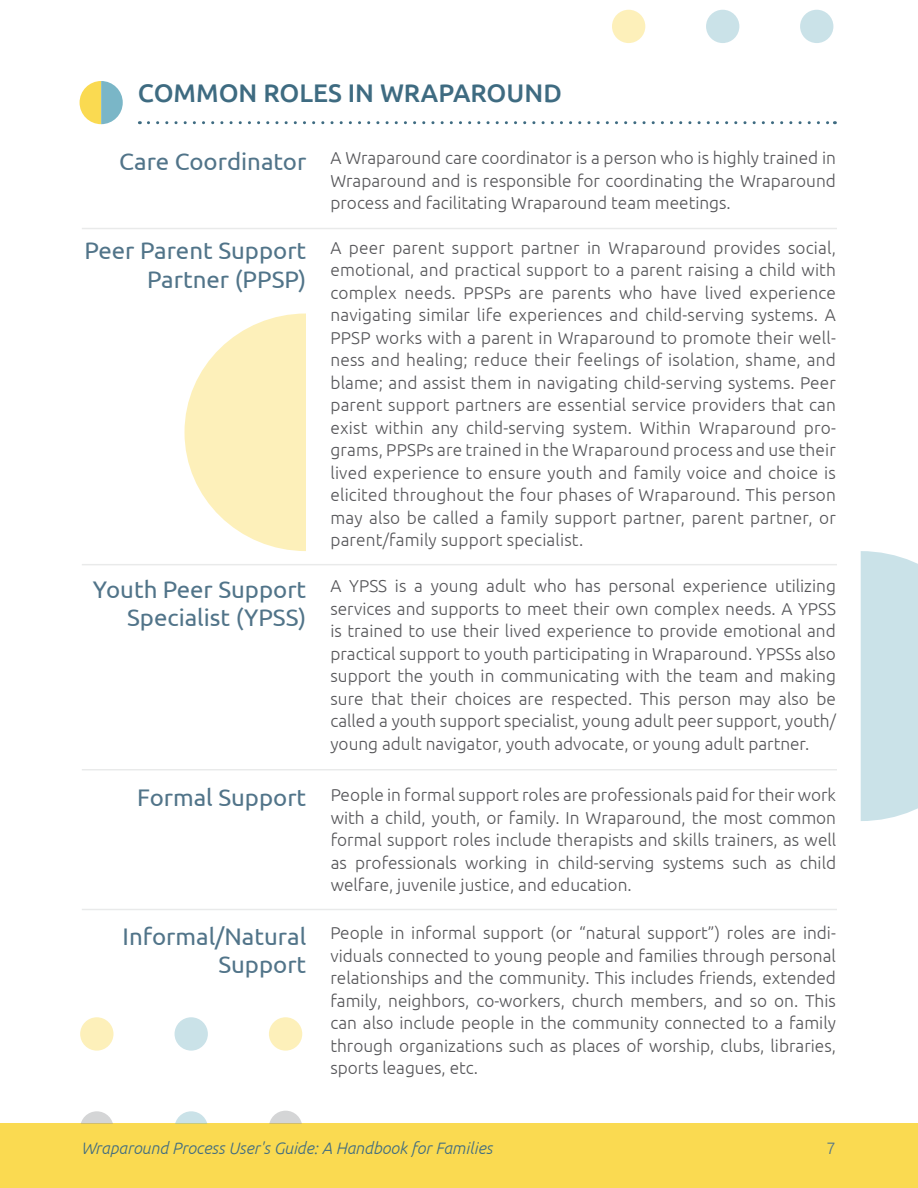
<style>
.page{position:relative;width:918px;height:1188px;background:#fff}
.page>*{position:absolute;margin:0;border:0;box-sizing:border-box;transform-origin:0 0}
.t1{font:500 25.5px "Ubuntu";color:#3e6b81}
.subheading{font:24px/28.5px "Ubuntu";color:#517489;text-align:right}
.main_body{font:300 17.25px/22.5px "Ubuntu";color:#565659;text-align:justify}
.t2{font:italic 300 16.5px "Ubuntu";color:#3e6b81}
.t3{font:300 16.5px "Ubuntu";color:#517489}
</style>
<div class="page">
<div style="left:0;top:1124px;width:918px;height:64px;background:#fada51"></div>
<div style="left:800px;top:10px;width:33px;height:33px;background:#cae2e8;border-radius:50%"></div>
<div style="left:706px;top:10px;width:33px;height:33px;background:#cae2e8;border-radius:50%"></div>
<div style="left:612px;top:10px;width:33px;height:33px;background:#fdf0ba;border-radius:50%"></div>
<svg style="left:80px;top:81px;width:43px;height:43px"></svg>
<svg style="left:148px;top:121px;width:687px;height:3px"></svg>
<hr style="left:82px;top:228px;width:755px;height:1px;background:#939598">
<svg style="left:184px;top:314px;width:122px;height:237px"></svg>
<hr style="left:82px;top:564px;width:755px;height:1px;background:#939598">
<hr style="left:82px;top:769px;width:755px;height:1px;background:#939598">
<hr style="left:82px;top:909px;width:755px;height:1px;background:#939598">
<div style="left:861px;top:551px;width:57px;height:270px;background:#cae2e8"></div>
<div style="left:80px;top:1017px;width:34px;height:34px;background:#fdf0ba;border-radius:50%"></div>
<div style="left:175px;top:1017px;width:33px;height:34px;background:#cae2e8;border-radius:50%"></div>
<div style="left:269px;top:1017px;width:33px;height:34px;background:#fdf0ba;border-radius:50%"></div>
<svg style="left:80px;top:1111px;width:34px;height:13px"></svg>
<svg style="left:175px;top:1111px;width:33px;height:13px"></svg>
<svg style="left:269px;top:1111px;width:33px;height:13px"></svg>
<h1 class="t1" style="left:138px;top:77px;width:425px">COMMON ROLES IN WRAPAROUND</h1>
<h2 class="subheading" style="left:119px;top:146px;width:188px">Care Coordinator</h2>
<p class="main_body" style="left:330px;top:146px;width:507px">A Wraparound care coordinator is a person who is highly trained in Wraparound and is responsible for coordinating the Wraparound process and facilitating Wraparound team meetings.</p>
<h2 class="subheading" style="left:85px;top:235px;width:223px">Peer Parent Support<br>Partner (PPSP)</h2>
<p class="main_body" style="left:330px;top:236px;width:507px">A peer parent support partner in Wraparound provides social, emotional, and practical support to a parent raising a child with complex needs. PPSPs are parents who have lived experience navigating similar life experiences and child-serving systems. A PPSP works with a parent in Wraparound to promote their well&shy;ness and healing; reduce their feelings of isolation, shame, and blame; and assist them in navigating child-serving systems. Peer parent support partners are essential service providers that can exist within any child-serving system. Within Wraparound pro&shy;grams, PPSPs are trained in the Wraparound process and use their lived experience to ensure youth and family voice and choice is elicited throughout the four phases of Wraparound. This person may also be called a family support partner, parent partner, or parent/family support specialist.</p>
<h2 class="subheading" style="left:93px;top:574px;width:215px">Youth Peer Support<br>Specialist (YPSS)</h2>
<p class="main_body" style="left:330px;top:575px;width:507px">A YPSS is a young adult who has personal experience utilizing services and supports to meet their own complex needs. A YPSS is trained to use their lived experience to provide emotional and practical support to youth participating in Wraparound. YPSSs also support the youth in communicating with the team and making sure that their choices are respected. This person may also be called a youth support specialist, young adult peer support, youth/ young adult navigator, youth advocate, or young adult partner.</p>
<h2 class="subheading" style="left:137px;top:783px;width:171px">Formal Support</h2>
<p class="main_body" style="left:331px;top:783px;width:507px">People in formal support roles are professionals paid for their work with a child, youth, or family. In Wraparound, the most common formal support roles include therapists and skills trainers, as well as professionals working in child-serving systems such as child welfare, juvenile justice, and education.</p>
<h2 class="subheading" style="left:123px;top:921px;width:185px">Informal/Natural<br>Support</h2>
<p class="main_body" style="left:330px;top:922px;width:507px">People in informal support (or “natural support”) roles are indi&shy;viduals connected to young people and families through personal relationships and the community. This includes friends, extended family, neighbors, co-workers, church members, and so on. This can also include people in the community connected to a family through organizations such as places of worship, clubs, libraries, sports leagues, etc.</p>
<p class="t2" style="left:81px;top:1139px;width:413px">Wraparound Process User's Guide: A Handbook for Families</p>
<p class="t3" style="left:827px;top:1139px;width:11px">7</p>
</div>
